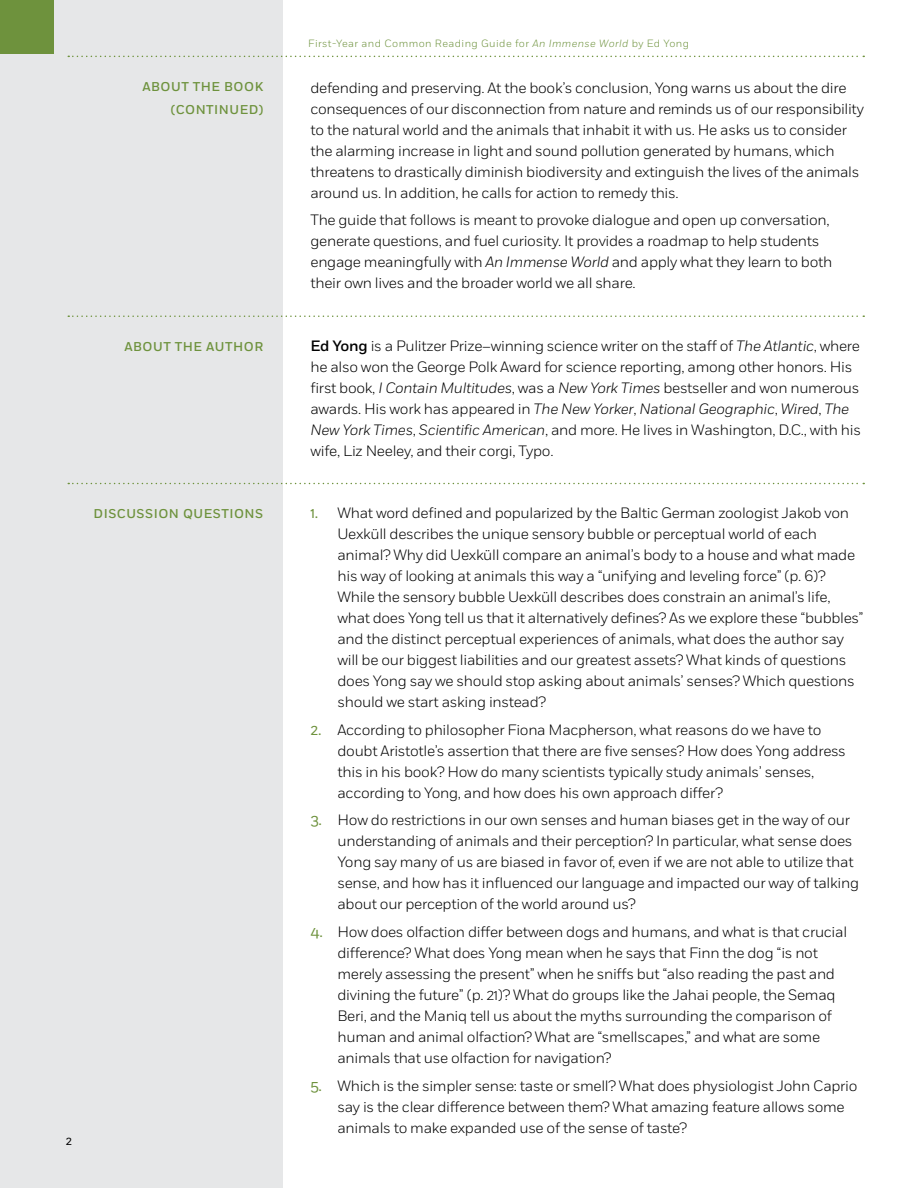
<style>
.page{position:relative;width:918px;height:1188px;background:#fff}
.page>*{position:absolute;margin:0;border:0;box-sizing:border-box;transform-origin:0 0}
.t1{font:300 15px/21px "Fort";letter-spacing:-.02em;color:#000}
.t2{font:500 12.75px/23.2px "Fort";letter-spacing:.04em;color:#6e923d;text-align:right}
.t3{font:12px "Fort";color:#000}
.t4{font:300 10.5px "Fort";letter-spacing:.04em;color:#6e923d}
.s1{font-style:italic}
.s2{font-weight:500}
.s3{font-weight:400;color:#6e923d}
</style>
<div class="page">
<div style="left:0;top:0;width:284px;height:1188px;background:#e6e7e8"></div>
<div style="left:0;top:0;width:54px;height:54px;background:#6e923d"></div>
<svg style="left:68px;top:56px;width:796px;height:1px"></svg>
<svg style="left:68px;top:315px;width:796px;height:2px"></svg>
<svg style="left:68px;top:483px;width:796px;height:1px"></svg>
<p class="t3" style="left:66px;top:1134px;width:8px">2</p>
<p class="t4" style="left:308px;top:37px;width:382px">First-Year and Common Reading Guide for <span class="s1">An Immense World</span> by Ed Yong</p>
<p class="t2" style="left:142px;top:75px;width:122px">ABOUT THE BOOK (CONTINUED)</p>
<p class="t1" style="left:310px;top:77px;width:555px">defending and preserving. At the book’s conclusion, Yong warns us about the dire consequences of our disconnection from nature and reminds us of our responsibility to the natural world and the animals that inhabit it with us. He asks us to consider the alarming increase in light and sound pollution generated by humans, which threatens to drastically diminish biodiversity and extinguish the lives of the animals around us. In addition, he calls for action to remedy this.</p>
<p class="t1" style="left:310px;top:210px;width:523px">The guide that follows is meant to provoke dialogue and open up conversation, generate questions, and fuel curiosity. It provides a roadmap to help students engage meaningfully with <span class="s1">An Immense World</span> and apply what they learn to both their own lives and the broader world we all share.</p>
<p class="t2" style="left:124px;top:335px;width:140px">ABOUT THE AUTHOR</p>
<p class="t2" style="left:94px;top:502px;width:171px">DISCUSSION QUESTIONS</p>
<p class="t1" style="left:310px;top:335px;width:552px"><span class="s2">Ed Yong</span> is a Pulitzer Prize–winning science writer on the staff of <span class="s1">The Atlantic</span>, where he also won the George Polk Award for science reporting, among other honors. His first book, <span class="s1">I Contain Multitudes</span>, was a <span class="s1">New York Times</span> bestseller and won numerous awards. His work has appeared in <span class="s1">The New Yorker</span>, <span class="s1">National Geographic</span>, <span class="s1">Wired</span>, <span class="s1">The New York Times</span>, <span class="s1">Scientific American</span>, and more. He lives in Washington, D.C., with his wife, Liz Neeley, and their corgi, Typo.</p>
<p class="t1" style="left:337px;top:502px;width:528px;text-indent:-27px"><span class="s3">1.</span> What word defined and popularized by the Baltic German zoologist Jakob von Uexküll describes the unique sensory bubble or perceptual world of each animal? Why did Uexküll compare an animal’s body to a house and what made his way of looking at animals this way a “unifying and leveling force” (p. 6)?<br>While the sensory bubble Uexküll describes does constrain an animal’s life, what does Yong tell us that it alternatively defines? As we explore these “bubbles” and the distinct perceptual experiences of animals, what does the author say will be our biggest liabilities and our greatest assets? What kinds of questions does Yong say we should stop asking about animals’ senses? Which questions should we start asking instead?</p>
<p class="t1" style="left:337px;top:719px;width:510px;text-indent:-27px"><span class="s3">2.</span> According to philosopher Fiona Macpherson, what reasons do we have to doubt Aristotle’s assertion that there are five senses? How does Yong address this in his book? How do many scientists typically study animals’ senses, according to Yong, and how does his own approach differ?</p>
<p class="t1" style="left:337px;top:810px;width:523px;text-indent:-27px"><span class="s3">3.</span> How do restrictions in our own senses and human biases get in the way of our understanding of animals and their perception? In particular, what sense does Yong say many of us are biased in favor of, even if we are not able to utilize that sense, and how has it influenced our language and impacted our way of talking about our perception of the world around us?</p>
<p class="t1" style="left:337px;top:921px;width:511px;text-indent:-27px"><span class="s3">4.</span> How does olfaction differ between dogs and humans, and what is that crucial difference? What does Yong mean when he says that Finn the dog “is not merely assessing the present” when he sniffs but “also reading the past and divining the future” (p. 21)? What do groups like the Jahai people, the Semaq Beri, and the Maniq tell us about the myths surrounding the comparison of human and animal olfaction? What are “smellscapes,” and what are some animals that use olfaction for navigation?</p>
<p class="t1" style="left:337px;top:1075px;width:522px;text-indent:-27px"><span class="s3">5.</span> Which is the simpler sense: taste or smell? What does physiologist John Caprio say is the clear difference between them? What amazing feature allows some animals to make expanded use of the sense of taste?</p>
</div>
